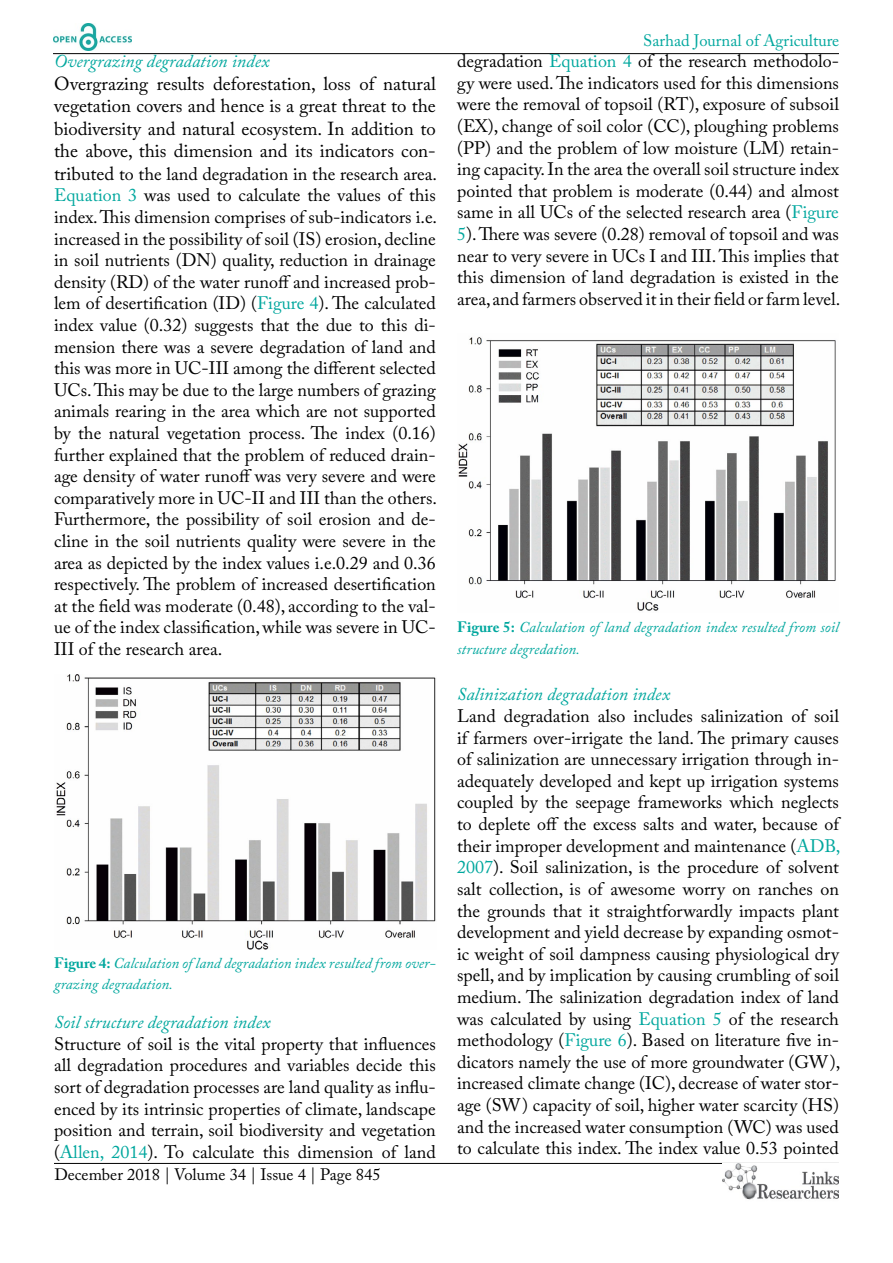
<style>
.page{position:relative;width:893px;height:1263px;background:#fff}
.page>*{position:absolute;margin:0;border:0;box-sizing:border-box;transform-origin:0 0}
.t1{font:18.75px/22.5px "Adobe Caslon Pro";color:#000;text-align:justify}
.t2{font:18px/21.6px "Adobe Caslon Pro";color:#000;text-align:justify}
.t3{font:italic 18px "Adobe Caslon Pro";color:#00a79e}
.t4{font:16.5px "Adobe Caslon Pro";color:#000}
.t5{font:16.5px "Adobe Caslon Pro";color:#00a79e}
.t6{font:italic 15px/21.6px "Adobe Caslon Pro";color:#00a79e}
.s1{font-size:18.75px}
.s2{color:#00a79e}
.s3{font-weight:700;font-style:normal}
</style>
<div class="page">
<hr style="left:53px;top:53px;width:786px;height:1px;background:#000">
<hr style="left:54px;top:1163px;width:785px;height:1px;background:#000">
<img style="left:53px;top:24px;width:78px;height:27px">
<img style="left:722px;top:1164px;width:117px;height:36px">
<img style="left:56px;top:674px;width:380px;height:276px">
<img style="left:458px;top:337px;width:378px;height:274px">
<p class="t3" style="left:54px;top:50px;width:217px">Overgrazing degradation index</p>
<p class="t1" style="left:54px;top:72px;width:383px">Overgrazing results deforestation, loss of natural vegetation covers and hence is a great threat to the biodiversity and natural ecosystem. In addition to the above, this dimension and its indicators con-</p>
<p class="t2" style="left:54px;top:163px;width:385px"><span class="s1">tributed</span> to the land degradation in the research area.<br><span class="s2">Equation 3</span> was used to calculate the values of this index. This dimension comprises of sub-indicators i.e. increased in the possibility of soil (IS) erosion, decline in soil nutrients (DN) quality, reduction in drainage density (RD) of the water runoff and increased prob&shy;lem of desertification (ID) (<span class="s2">Figure 4</span>). The calculated index value (0.32) suggests that the due to this di&shy;mension there was a severe degradation of land and this was more in UC-III among the different selected UCs. This may be due to the large numbers of grazing animals rearing in the area which are not supported by the natural vegetation process. The index (0.16) further explained that the problem of reduced drain&shy;age density of water runoff was very severe and were comparatively more in UC-II and III than the others.<br>Furthermore, the possibility of soil erosion and de&shy;cline in the soil nutrients quality were severe in the area as depicted by the index values i.e.0.29 and 0.36 respectively. The problem of increased desertification at the field was moderate (0.48), according to the val&shy;ue of the index classification, while was severe in UC-III of the research area.</p>
<p class="t6" style="left:54px;top:952px;width:383px"><span class="s3">Figure 4:</span> Calculation of land degradation index resulted from over&shy;grazing degradation.</p>
<p class="t3" style="left:54px;top:1011px;width:218px">Soil structure degradation index</p>
<p class="t2" style="left:54px;top:1033px;width:383px">Structure of soil is the vital property that influences all degradation procedures and variables decide this sort of degradation processes are land quality as influ&shy;enced by its intrinsic properties of climate, landscape position and terrain, soil biodiversity and vegetation (<span class="s2">Allen, 2014</span>). To calculate this dimension of land</p>
<p class="t4" style="left:54px;top:1165px;width:328px">December 2018 | Volume 34 | Issue 4 | Page 845</p>
<p class="t5" style="left:643px;top:31px;width:198px">Sarhad Journal of Agriculture</p>
<p class="t2" style="left:457px;top:50px;width:385px">degradation <span class="s2">Equation 4</span> of the research methodolo&shy;gy were used. The indicators used for this dimensions were the removal of topsoil (RT), exposure of subsoil (EX), change of soil color (CC), ploughing problems (PP) and the problem of low moisture (LM) retain&shy;ing capacity. In the area the overall soil structure index pointed that problem is moderate (0.44) and almost same in all UCs of the selected research area (<span class="s2">Figure 5</span>). There was severe (0.28) removal of topsoil and was near to very severe in UCs I and III. This implies that this dimension of land degradation is existed in the area, and farmers observed it in their field or farm level.</p>
<p class="t6" style="left:457px;top:616px;width:383px"><span class="s3">Figure 5:</span> Calculation of land degradation index resulted from soil structure degredation.</p>
<p class="t3" style="left:457px;top:684px;width:215px">Salinization degradation index</p>
<p class="t2" style="left:457px;top:705px;width:385px">Land degradation also includes salinization of soil if farmers over-irrigate the land. The primary causes of salinization are unnecessary irrigation through in&shy;adequately developed and kept up irrigation systems coupled by the seepage frameworks which neglects to deplete off the excess salts and water, because of their improper development and maintenance (<span class="s2">ADB, 2007</span>). Soil salinization, is the procedure of solvent salt collection, is of awesome worry on ranches on the grounds that it straightforwardly impacts plant development and yield decrease by expanding osmot&shy;ic weight of soil dampness causing physiological dry spell, and by implication by causing crumbling of soil medium. The salinization degradation index of land was calculated by using <span class="s2">Equation 5</span> of the research methodology (<span class="s2">Figure 6</span>). Based on literature five in&shy;dicators namely the use of more groundwater (GW), increased climate change (IC), decrease of water stor&shy;age (SW) capacity of soil, higher water scarcity (HS) and the increased water consumption (WC) was used to calculate this index. The index value 0.53 pointed</p>
</div>
